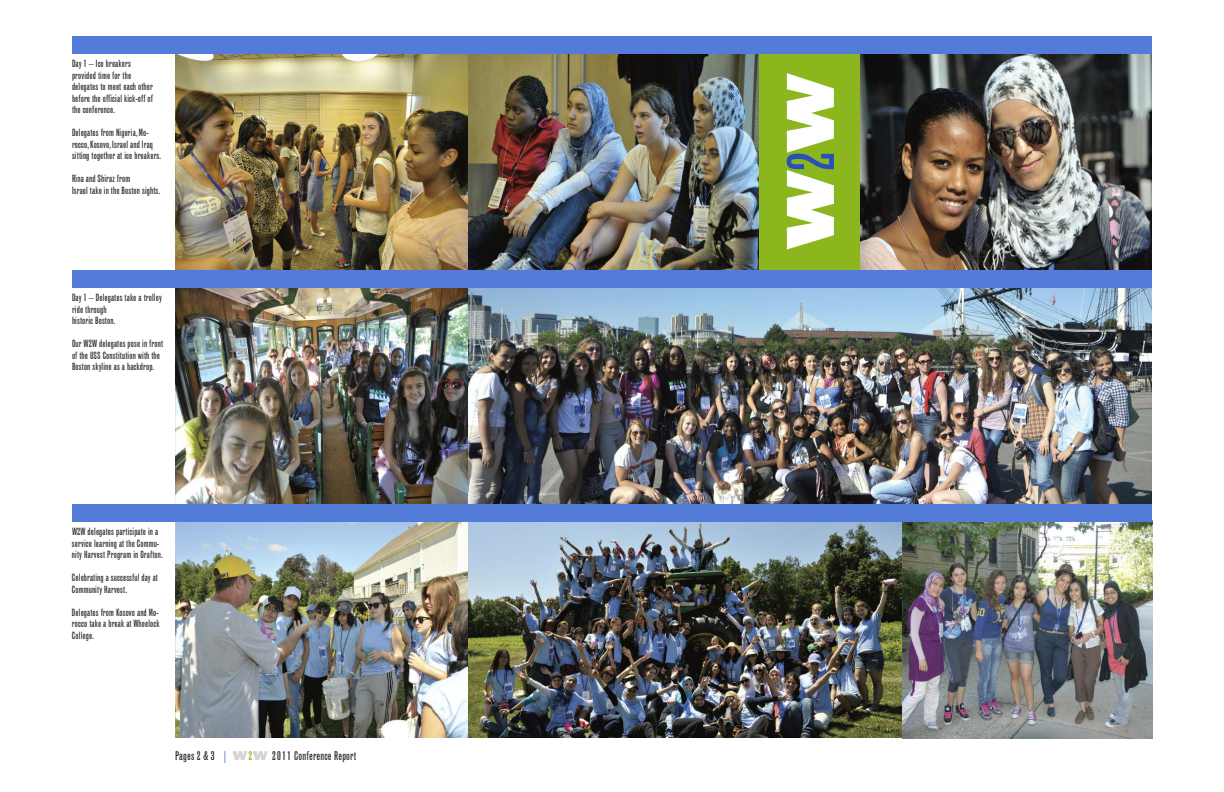
<style>
.page{position:relative;width:1224px;height:792px;background:#fff}
.page>*{position:absolute;margin:0;border:0;box-sizing:border-box;transform-origin:0 0}
.t1{font:900 64px "Leviathan";color:#fff}
.t2{font:extra-condensed 12px "Grotesque";letter-spacing:.015em;color:#272627}
.t3{font:extra-condensed 10px/11.5px "Grotesque";letter-spacing:.015em;color:#272627}
.s1{color:#537cd8}
.s2{font-family:"Leviathan";font-weight:900;font-stretch:normal;color:#d4d4d4}
.s3{color:#8bb61e}
.s4{font-family:"Grotesque";font-weight:400;font-stretch:extra-condensed;color:#2950b8}
</style>
<div class="page">
<img style="left:468px;top:288px;width:684px;height:216px">
<img style="left:175px;top:54px;width:293px;height:216px">
<img style="left:468px;top:54px;width:291px;height:216px">
<img style="left:859px;top:54px;width:293px;height:216px">
<img style="left:175px;top:288px;width:293px;height:216px">
<img style="left:175px;top:522px;width:293px;height:216px">
<img style="left:468px;top:522px;width:435px;height:216px">
<div style="left:759px;top:54px;width:100px;height:216px;background:#8bb61e"></div>
<img style="left:903px;top:522px;width:249px;height:216px">
<div style="left:72px;top:270px;width:1080px;height:18px;background:#537cd8"></div>
<div style="left:72px;top:504px;width:1080px;height:18px;background:#537cd8"></div>
<div style="left:72px;top:36px;width:1080px;height:18px;background:#537cd8"></div>
<p class="t3" style="left:72px;top:59px;width:83px">Day 1 – Ice breakers provided time for the delegates to meet each other before the official kick-off of the conference.</p>
<p class="t3" style="left:72px;top:128px;width:91px">Delegates from Nigeria,Mo&shy;rocco,Kosovo,Israel and Iraq sitting together at ice breakers.</p>
<p class="t3" style="left:72px;top:174px;width:90px">Rina and Shiraz from<br>Israel take in the Boston sights.</p>
<p class="t3" style="left:72px;top:293px;width:91px">Day 1 – Delegates take a trolley ride through<br>historic Boston.</p>
<p class="t3" style="left:72px;top:339px;width:93px">Our W2W delegates pose in front of the USS Constitution with the<br>Boston skyline as a backdrop.</p>
<p class="t3" style="left:72px;top:527px;width:92px">W2W delegates participate in a service learning at the Commu&shy;nity Harvest Program in Grafton.</p>
<p class="t3" style="left:72px;top:573px;width:88px">Celebrating a successful day at<br>Community Harvest.</p>
<p class="t3" style="left:72px;top:607px;width:89px;text-align:justify">Delegates from Kosovo and Mo&shy;rocco take a break at Wheelock College.</p>
<p class="t2" style="left:175px;top:751px;width:182px">Pages 2 &amp; 3 <span class="s1">|</span> <span class="s2">W</span><span class="s3">2</span><span class="s2">W</span> 2011 Conference Report</p>
<h1 class="t1" style="left:787px;top:248px;width:175px;rotate:-90deg">W<span class="s4">2</span>W</h1>
</div>
